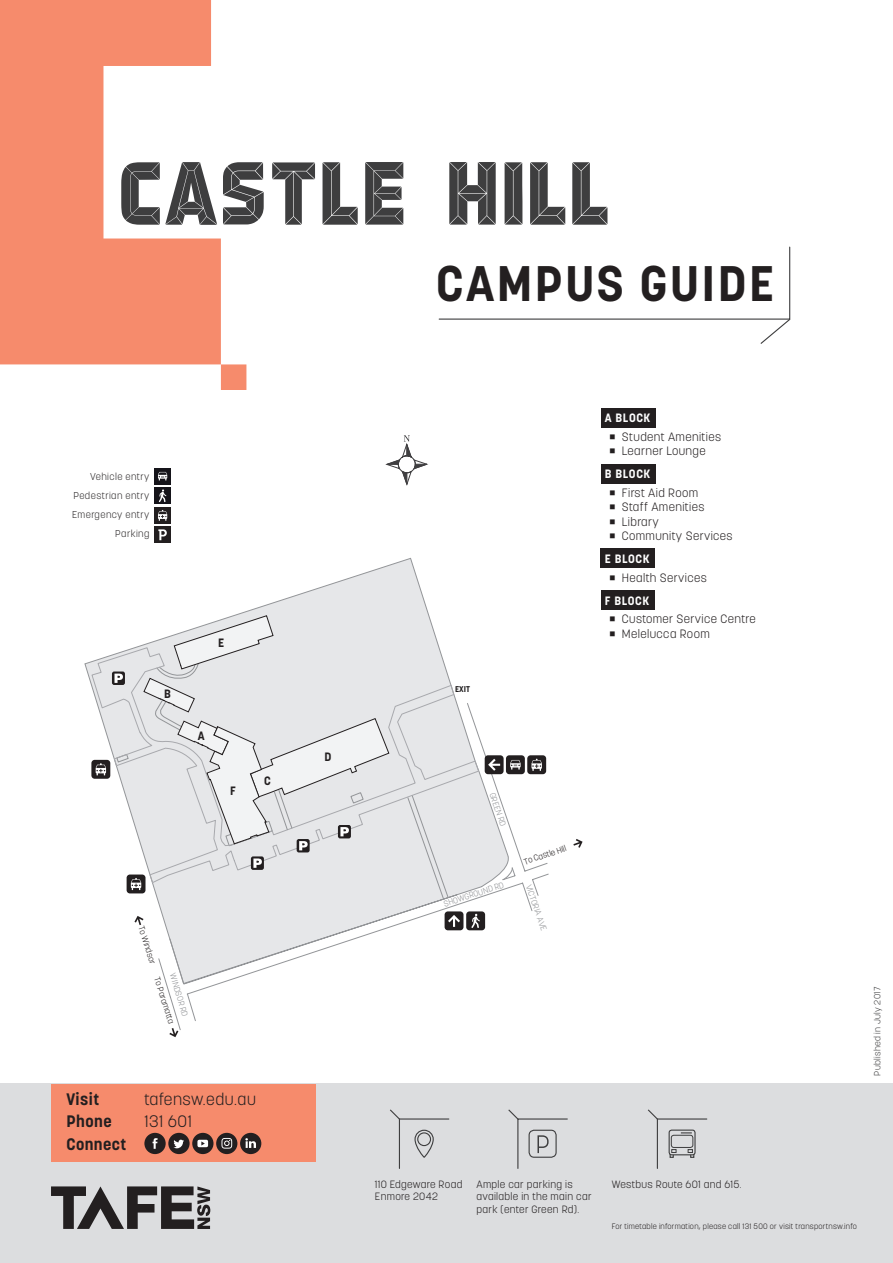
<style>
.page{position:relative;width:893px;height:1263px;background:#fff}
.page>*{position:absolute;margin:0;border:0;box-sizing:border-box;transform-origin:0 0}
.t1{font:700 49.5px "Korolev";letter-spacing:.05em;color:#231f20}
.t2{font:300 16.5px "Korolev";letter-spacing:.03em;color:#231f20}
.t3{font:700 16.5px "Korolev";letter-spacing:.03em;color:#231f20}
.t4{font:300 12px/23px "Korolev";letter-spacing:.03em;color:#231f20}
.t5{font:700 12px "Korolev";letter-spacing:.05em;color:#fff}
.t6{font:700 12px "Korolev";color:#231f20}
.t7{font:300 10.5px/12.6px "Korolev";letter-spacing:.03em;color:#231f20}
.t8{font:300 9.9px/19.2px "Korolev";letter-spacing:.04em;color:#2e2b2c;text-align:right}
.t9{font:300 9px "Korolev";letter-spacing:.03em;color:#3e3e3f}
.t10{font:300 8.4px "Korolev";color:#939598}
.t11{font:300 8.4px "Korolev";color:#231f20}
.t12{font:700 8.4px "Korolev";color:#201d1e}
.t13{font:300 7.8px "Korolev";letter-spacing:.03em;color:#231f20}
.s1{font-family:"Minion Pro";font-weight:500;font-size:16.5px}
.s2{font-weight:700;color:#fff}
</style>
<div class="page">
<div style="left:601px;top:408px;width:54px;height:19px;background:#231f20"></div>
<div style="left:601px;top:464px;width:54px;height:19px;background:#231f20"></div>
<div style="left:601px;top:549px;width:54px;height:19px;background:#231f20"></div>
<div style="left:601px;top:590px;width:53px;height:19px;background:#231f20"></div>
<div style="left:154px;top:468px;width:17px;height:17px;background:#15141a"></div>
<svg style="left:158px;top:472px;width:9px;height:8px"></svg>
<div style="left:154px;top:487px;width:17px;height:17px;background:#15141a"></div>
<svg style="left:159px;top:489px;width:7px;height:13px"></svg>
<div style="left:154px;top:507px;width:17px;height:17px;background:#231f20"></div>
<svg style="left:158px;top:510px;width:9px;height:11px"></svg>
<div style="left:154px;top:526px;width:17px;height:17px;background:#231f20"></div>
<svg style="left:158px;top:529px;width:9px;height:11px"></svg>
<svg style="left:385px;top:435px;width:43px;height:51px"></svg>
<svg style="left:84px;top:557px;width:345px;height:381px"></svg>
<svg style="left:91px;top:647px;width:366px;height:237px"></svg>
<svg style="left:186px;top:702px;width:363px;height:290px"></svg>
<svg style="left:502px;top:867px;width:11px;height:14px"></svg>
<div style="left:506px;top:755px;width:19px;height:19px;background:#231f20;border-radius:3px"></div>
<svg style="left:510px;top:760px;width:11px;height:9px"></svg>
<div style="left:485px;top:755px;width:19px;height:19px;background:#231f20;border-radius:3px"></div>
<svg style="left:488px;top:759px;width:12px;height:12px"></svg>
<div style="left:445px;top:911px;width:18px;height:19px;background:#231f20;border-radius:3px"></div>
<svg style="left:448px;top:915px;width:12px;height:12px"></svg>
<div style="left:466px;top:911px;width:19px;height:19px;background:#231f20;border-radius:3px"></div>
<svg style="left:471px;top:914px;width:9px;height:14px"></svg>
<div style="left:527px;top:755px;width:19px;height:19px;background:#231f20;border-radius:3px"></div>
<svg style="left:531px;top:759px;width:11px;height:12px"></svg>
<svg style="left:573px;top:839px;width:10px;height:9px"></svg>
<svg style="left:134px;top:916px;width:9px;height:9px"></svg>
<svg style="left:158px;top:938px;width:38px;height:99px"></svg>
<div style="left:91px;top:760px;width:19px;height:19px;background:#231f20;border-radius:3px"></div>
<svg style="left:96px;top:763px;width:10px;height:12px"></svg>
<div style="left:112px;top:671px;width:13px;height:14px;background:#231f20;border-radius:2px"></div>
<svg style="left:114px;top:615px;width:335px;height:285px"></svg>
<div style="left:0;top:1084px;width:893px;height:179px;background:#dcdddf"></div>
<div style="left:51px;top:1084px;width:264px;height:77px;background:#f68b6c"></div>
<svg style="left:0;top:0;width:246px;height:390px;fill:#f68b6c"></svg>
<svg style="left:51px;top:1186px;width:159px;height:43px"></svg>
<div style="left:144px;top:1133px;width:22px;height:21px;background:#231f20;border-radius:50%"></div>
<svg style="left:153px;top:1138px;width:5px;height:11px"></svg>
<div style="left:240px;top:1133px;width:21px;height:21px;background:#231f20;border-radius:50%"></div>
<svg style="left:245px;top:1138px;width:11px;height:10px"></svg>
<div style="left:192px;top:1133px;width:21px;height:21px;background:#231f20;border-radius:50%"></div>
<svg style="left:197px;top:1140px;width:11px;height:7px"></svg>
<div style="left:168px;top:1133px;width:22px;height:21px;background:#231f20;border-radius:50%"></div>
<svg style="left:173px;top:1140px;width:11px;height:8px"></svg>
<div style="left:216px;top:1133px;width:21px;height:21px;background:#231f20;border-radius:50%"></div>
<svg style="left:221px;top:1138px;width:11px;height:11px"></svg>
<svg style="left:390px;top:1109px;width:60px;height:60px"></svg>
<svg style="left:508px;top:1109px;width:60px;height:60px"></svg>
<svg style="left:648px;top:1109px;width:60px;height:60px"></svg>
<svg style="left:438px;top:246px;width:353px;height:98px"></svg>
<svg style="left:121px;top:161px;width:96px;height:64px"></svg>
<svg style="left:223px;top:161px;width:23px;height:63px"></svg>
<p class="t8" style="left:72px;top:467px;width:79px">Vehicle entry<br>Pedestrian entry<br>Emergency entry<br>Parking</p>
<p class="t6" style="left:164px;top:686px;width:8px">B</p>
<p class="t6" style="left:218px;top:635px;width:8px">E</p>
<p class="t6" style="left:198px;top:728px;width:8px">A</p>
<p class="t6" style="left:230px;top:783px;width:7px">F</p>
<p class="t6" style="left:264px;top:773px;width:8px">C</p>
<p class="t11" style="left:146px;top:924px;width:41px;rotate:72deg">To Windsor</p>
<p class="t10" style="left:178px;top:972px;width:46px;rotate:74deg">WINDSOR RD</p>
<p class="t11" style="left:162px;top:976px;width:50px;rotate:72deg">To Paramatta</p>
<h2 class="t3" style="left:66px;top:1089px;width:34px">Visit</h2>
<h2 class="t2" style="left:144px;top:1089px;width:113px">tafensw.edu.au</h2>
<h2 class="t3" style="left:66px;top:1111px;width:47px">Phone</h2>
<h2 class="t2" style="left:144px;top:1111px;width:49px">131 601</h2>
<h2 class="t3" style="left:66px;top:1133px;width:62px">Connect</h2>
<h1 class="t1" style="left:436px;top:253px;width:339px">CAMPUS GUIDE</h1>
<p class="t6" style="left:324px;top:749px;width:9px">D</p>
<p class="t12" style="left:455px;top:684px;width:16px">EXIT</p>
<p class="t5" style="left:605px;top:411px;width:47px">A BLOCK</p>
<p class="t4" style="left:609px;top:425px;width:113px"><span class="s1">■</span> Student Amenities</p>
<p class="t4" style="left:605px;top:440px;width:102px;text-indent:4px"><span class="s1">■</span> Learner Lounge<br><span class="s2">B BLOCK</span></p>
<p class="t4" style="left:609px;top:481px;width:90px"><span class="s1">■</span> First Aid Room</p>
<p class="t4" style="left:609px;top:496px;width:97px"><span class="s1">■</span> Staff Amenities</p>
<p class="t4" style="left:609px;top:510px;width:51px"><span class="s1">■</span> Library</p>
<p class="t4" style="left:605px;top:524px;width:129px;text-indent:4px"><span class="s1">■</span> Community Services<br><span class="s2">E BLOCK</span></p>
<p class="t4" style="left:605px;top:566px;width:103px;text-indent:4px"><span class="s1">■</span> Health Services<br><span class="s2">F BLOCK</span></p>
<p class="t4" style="left:609px;top:607px;width:148px"><span class="s1">■</span> Customer Service Centre</p>
<p class="t4" style="left:609px;top:622px;width:102px"><span class="s1">■</span> Melelucca Room</p>
<p class="t10" style="left:497px;top:791px;width:36px;rotate:71deg">GREEN RD</p>
<p class="t10" style="left:442px;top:899px;width:64px;rotate:-18deg">SHOWGROUND RD</p>
<p class="t11" style="left:522px;top:857px;width:46px;rotate:-19deg">To Castle Hill</p>
<p class="t10" style="left:534px;top:883px;width:49px;rotate:71deg">VICTORIA AVE</p>
<p class="t9" style="left:871px;top:1076px;width:90px;rotate:-90deg">Published in July 2017</p>
<p class="t7" style="left:375px;top:1178px;width:89px">110 Edgeware Road<br>Enmore 2042</p>
<p class="t7" style="left:476px;top:1178px;width:117px">Ample car parking is available in the main car park (enter Green Rd).</p>
<p class="t7" style="left:612px;top:1178px;width:131px">Westbus Route 601 and 615.</p>
<p class="t13" style="left:612px;top:1221px;width:247px">For timetable information, please call 131 500 or visit transportnsw.info</p>
</div>
